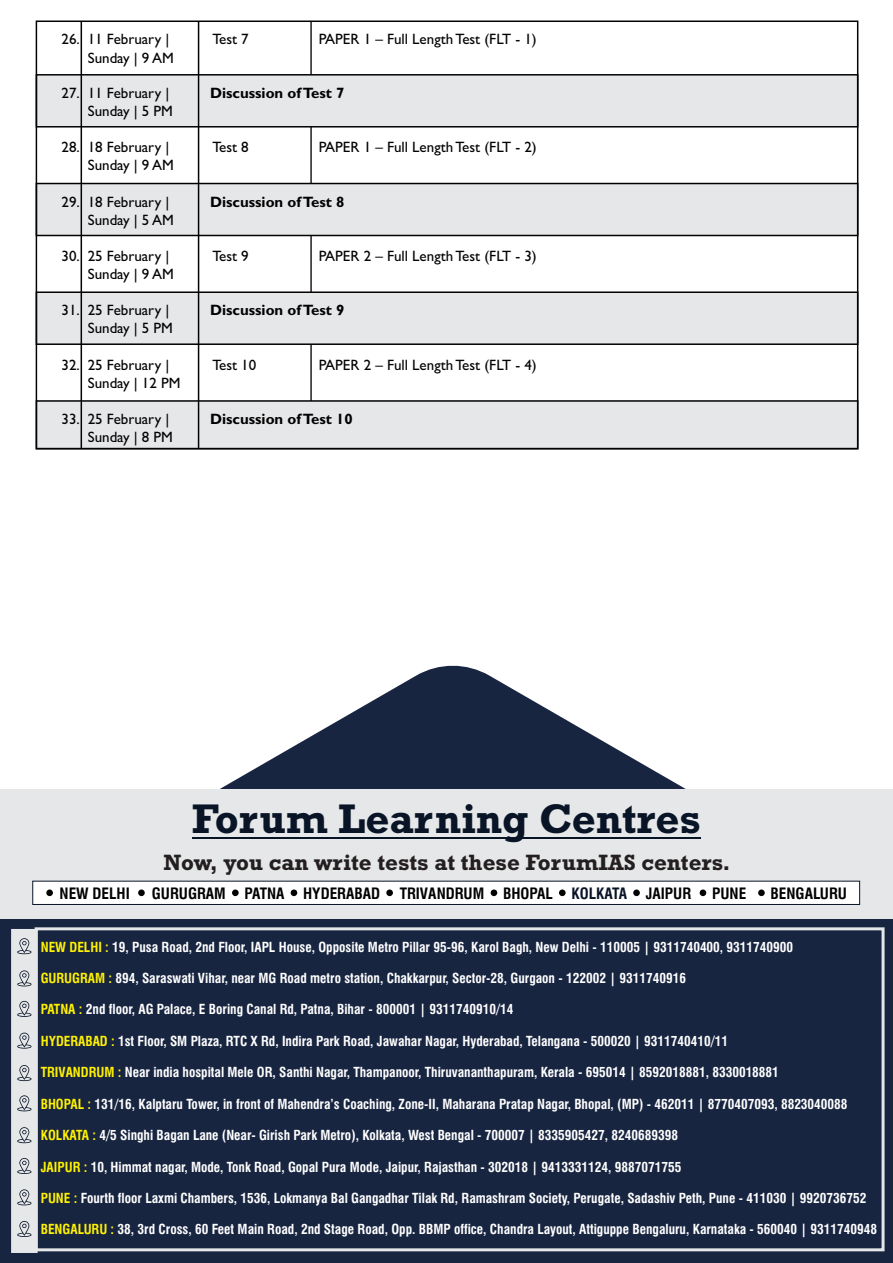
<style>
.page{position:relative;width:893px;height:1263px;background:#fff}
.page>*{position:absolute;margin:0;border:0;box-sizing:border-box;transform-origin:0 0}
.t1{font:700 42px "Rockwell";color:#091527}
.t2{font:700 22.5px "Rockwell";color:#231f20}
.t3{font:700 condensed 15.3px "Swiss 721 BT";color:#020203}
.t4{font:15px "Gill Sans";color:#020203}
.t5{font:700 15px "Gill Sans";color:#020203}
.t6{font:700 condensed 13.5px "Swiss 721 BT";color:#fff}
.s1{color:#091527}
.s2{color:#fff200}
</style>
<div class="page">
<hr style="left:310px;top:21px;width:2px;height:423px;background:#231f20">
<div style="left:36px;top:74px;width:822px;height:54px;background:#e6e7e8;border:2px solid #020203"></div>
<div style="left:36px;top:183px;width:822px;height:53px;background:#e6e7e8;border:2px solid #020203"></div>
<div style="left:36px;top:291px;width:822px;height:54px;background:#e6e7e8;border:2px solid #020203"></div>
<div style="left:36px;top:400px;width:822px;height:49px;background:#e6e7e8;border:2px solid #020203"></div>
<div style="left:36px;top:21px;width:822px;height:428px;border:2px solid #020203"></div>
<hr style="left:198px;top:21px;width:1px;height:428px;background:#020203">
<hr style="left:81px;top:21px;width:1px;height:428px;background:#020203">
<svg style="left:0;top:665px;width:893px;height:598px;fill:#182541"></svg>
<div style="left:11px;top:929px;width:27px;height:324px;background:#e6e7e8;border:3px solid #e6e7e8"></div>
<svg style="left:17px;top:938px;width:15px;height:16px"></svg>
<div style="left:35px;top:927px;width:849px;height:324px;border:3px solid #e6e7e8"></div>
<div style="left:0;top:789px;width:893px;height:130px;background:#e6e7e8"></div>
<hr style="left:192px;top:837px;width:336px;height:2px;background:#091527">
<svg style="left:528px;top:837px;width:11px;height:2px"></svg>
<hr style="left:539px;top:837px;width:162px;height:2px;background:#091527">
<svg style="left:17px;top:970px;width:15px;height:16px"></svg>
<svg style="left:17px;top:1001px;width:15px;height:16px"></svg>
<svg style="left:17px;top:1032px;width:15px;height:16px"></svg>
<svg style="left:17px;top:1095px;width:15px;height:16px"></svg>
<svg style="left:17px;top:1127px;width:15px;height:16px"></svg>
<svg style="left:17px;top:1158px;width:15px;height:16px"></svg>
<svg style="left:17px;top:1189px;width:15px;height:16px"></svg>
<div style="left:32px;top:881px;width:828px;height:24px;background:#fff;border:1px solid #091527"></div>
<div style="left:138px;top:889px;width:7px;height:7px;background:#020203;border-radius:50%"></div>
<div style="left:232px;top:889px;width:7px;height:7px;background:#020203;border-radius:50%"></div>
<div style="left:291px;top:889px;width:6px;height:7px;background:#020203;border-radius:50%"></div>
<div style="left:386px;top:889px;width:7px;height:7px;background:#020203;border-radius:50%"></div>
<div style="left:491px;top:889px;width:6px;height:7px;background:#020203;border-radius:50%"></div>
<div style="left:559px;top:889px;width:7px;height:7px;background:#020203;border-radius:50%"></div>
<div style="left:633px;top:889px;width:7px;height:7px;background:#020203;border-radius:50%"></div>
<div style="left:46px;top:889px;width:7px;height:7px;background:#020203;border-radius:50%"></div>
<div style="left:700px;top:889px;width:6px;height:7px;background:#020203;border-radius:50%"></div>
<div style="left:758px;top:889px;width:7px;height:7px;background:#020203;border-radius:50%"></div>
<svg style="left:17px;top:1065px;width:15px;height:16px"></svg>
<svg style="left:17px;top:1221px;width:15px;height:16px"></svg>
<p class="t4" style="left:62px;top:34px;width:109px">26. 11 February |</p>
<p class="t4" style="left:212px;top:34px;width:38px">Test 7</p>
<p class="t4" style="left:319px;top:34px;width:219px">PAPER 1 – Full Length Test (FLT - 1)</p>
<p class="t4" style="left:88px;top:52px;width:88px">Sunday | 9 AM</p>
<p class="t4" style="left:62px;top:87px;width:109px">27. 11 February |</p>
<p class="t5" style="left:210px;top:87px;width:136px">Discussion of Test 7</p>
<p class="t4" style="left:88px;top:106px;width:87px">Sunday | 5 PM</p>
<p class="t4" style="left:62px;top:142px;width:109px">28. 18 February |</p>
<p class="t4" style="left:212px;top:142px;width:38px">Test 8</p>
<p class="t4" style="left:319px;top:142px;width:219px">PAPER 1 – Full Length Test (FLT - 2)</p>
<p class="t4" style="left:88px;top:160px;width:88px">Sunday | 9 AM</p>
<p class="t4" style="left:62px;top:196px;width:109px">29. 18 February |</p>
<p class="t5" style="left:210px;top:196px;width:136px">Discussion of Test 8</p>
<p class="t4" style="left:88px;top:214px;width:88px">Sunday | 5 AM</p>
<p class="t4" style="left:62px;top:251px;width:109px">30. 25 February |</p>
<p class="t4" style="left:212px;top:251px;width:38px">Test 9</p>
<p class="t4" style="left:319px;top:251px;width:219px">PAPER 2 – Full Length Test (FLT - 3)</p>
<p class="t4" style="left:88px;top:269px;width:88px">Sunday | 9 AM</p>
<p class="t4" style="left:62px;top:305px;width:109px">31. 25 February |</p>
<p class="t5" style="left:210px;top:305px;width:136px">Discussion of Test 9</p>
<p class="t4" style="left:88px;top:323px;width:87px">Sunday | 5 PM</p>
<p class="t4" style="left:62px;top:359px;width:109px">32. 25 February |</p>
<p class="t4" style="left:212px;top:359px;width:45px">Test 10</p>
<p class="t4" style="left:319px;top:359px;width:219px">PAPER 2 – Full Length Test (FLT - 4)</p>
<p class="t4" style="left:88px;top:377px;width:94px">Sunday | 12 PM</p>
<p class="t4" style="left:62px;top:414px;width:109px">33. 25 February |</p>
<p class="t5" style="left:210px;top:414px;width:144px">Discussion of Test 10</p>
<p class="t4" style="left:88px;top:432px;width:87px">Sunday | 8 PM</p>
<h1 class="t1" style="left:192px;top:804px;width:511px">Forum Learning Centres</h1>
<h2 class="t2" style="left:163px;top:854px;width:569px">Now, you can write tests at these ForumIAS centers.</h2>
<p class="t3" style="left:60px;top:887px;width:72px">NEW DELHI</p>
<p class="t3" style="left:152px;top:887px;width:230px">GURUGRAM PATNA HYDERABAD</p>
<p class="t3" style="left:400px;top:887px;width:293px">TRIVANDRUM BHOPAL <span class="s1">KOLKATA</span> JAIPUR</p>
<p class="t3" style="left:712px;top:887px;width:36px">PUNE</p>
<p class="t3" style="left:771px;top:887px;width:78px">BENGALURU</p>
<p class="t6" style="left:41px;top:941px;width:754px"><span class="s2">NEW DELHI :</span> 19, Pusa Road, 2nd Floor, IAPL House, Opposite Metro Pillar 95-96, Karol Bagh, New Delhi - 110005 | 9311740400, 9311740900</p>
<p class="t6" style="left:41px;top:973px;width:647px"><span class="s2">GURUGRAM :</span> 894, Saraswati Vihar, near MG Road metro station, Chakkarpur, Sector-28, Gurgaon - 122002 | 9311740916</p>
<p class="t6" style="left:41px;top:1004px;width:474px"><span class="s2">PATNA :</span> 2nd floor, AG Palace, E Boring Canal Rd, Patna, Bihar - 800001 | 9311740910/14</p>
<p class="t6" style="left:41px;top:1035px;width:689px"><span class="s2">HYDERABAD :</span> 1st Floor, SM Plaza, RTC X Rd, Indira Park Road, Jawahar Nagar, Hyderabad, Telangana - 500020 | 9311740410/11</p>
<p class="t6" style="left:41px;top:1067px;width:740px"><span class="s2">TRIVANDRUM :</span> Near india hospital Mele OR, Santhi Nagar, Thampanoor, Thiruvananthapuram, Kerala - 695014 | 8592018881, 8330018881</p>
<p class="t6" style="left:41px;top:1098px;width:808px"><span class="s2">BHOPAL :</span> 131/16, Kalptaru Tower, in front of Mahendra’s Coaching, Zone-II, Maharana Pratap Nagar, Bhopal, (MP) - 462011 | 8770407093, 8823040088</p>
<p class="t6" style="left:41px;top:1130px;width:639px"><span class="s2">KOLKATA :</span> 4/5 Singhi Bagan Lane (Near- Girish Park Metro), Kolkata, West Bengal - 700007 | 8335905427, 8240689398</p>
<p class="t6" style="left:41px;top:1161px;width:642px"><span class="s2">JAIPUR :</span> 10, Himmat nagar, Mode, Tonk Road, Gopal Pura Mode, Jaipur, Rajasthan - 302018 | 9413331124, 9887071755</p>
<p class="t6" style="left:41px;top:1193px;width:827px"><span class="s2">PUNE :</span> Fourth floor Laxmi Chambers, 1536, Lokmanya Bal Gangadhar Tilak Rd, Ramashram Society, Perugate, Sadashiv Peth, Pune - 411030 | 9920736752</p>
<p class="t6" style="left:41px;top:1224px;width:838px"><span class="s2">BENGALURU :</span> 38, 3rd Cross, 60 Feet Main Road, 2nd Stage Road, Opp. BBMP office, Chandra Layout, Attiguppe Bengaluru, Karnataka - 560040 | 9311740948</p>
</div>
